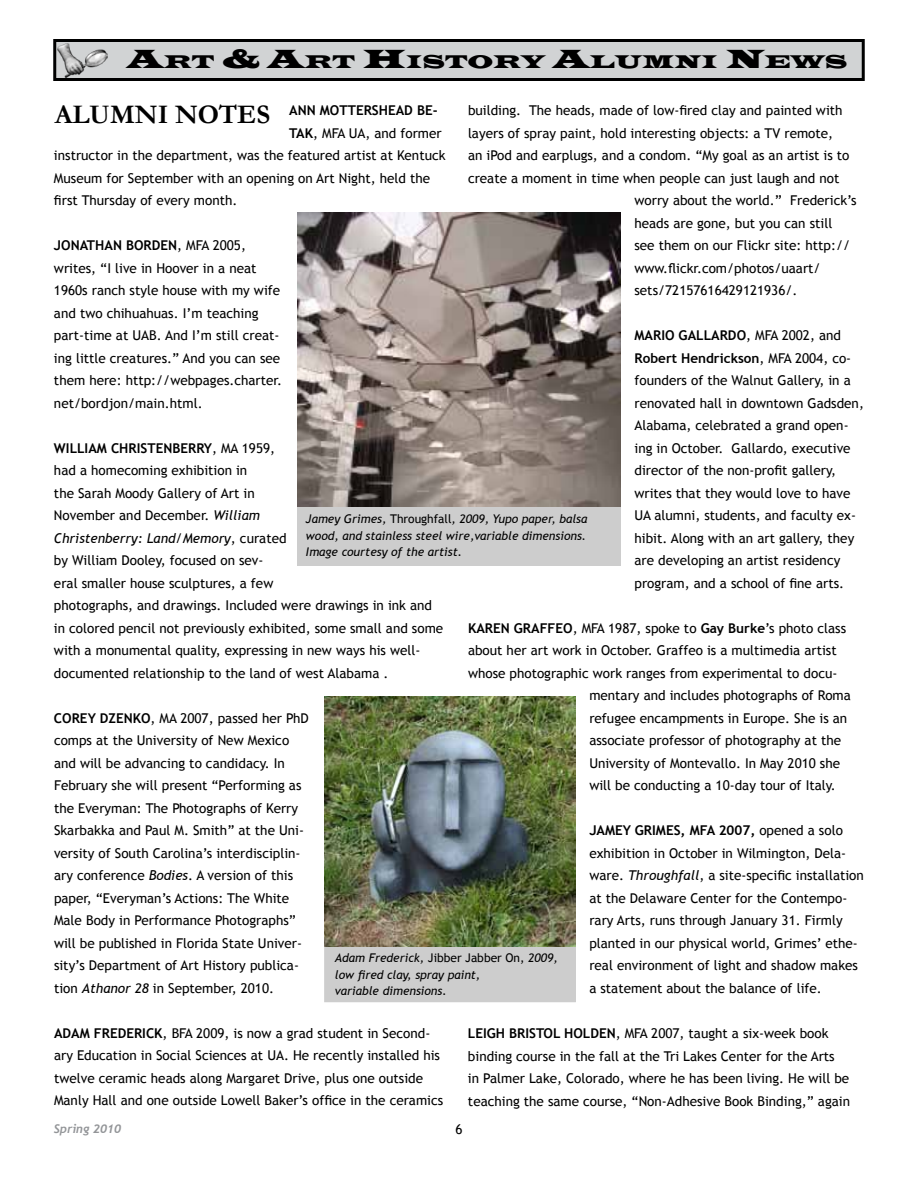
<style>
.page{position:relative;width:918px;height:1188px;background:#fff}
.page>*{position:absolute;margin:0;border:0;box-sizing:border-box;transform-origin:0 0}
.t1{font:700 27px "Garamond";color:#000}
.t2{font:18.9px "Latin Wide";color:#000}
.t3{font:13.5px/22.5px "Trebuchet MS";color:#000}
.t4{font:700 13.5px "Trebuchet MS";color:#000}
.t5{font:italic 12px/16.5px "Trebuchet MS";color:#000;text-align:justify}
.t6{font:italic 700 12px "Trebuchet";color:#939598}
.s1{font-size:27px}
.s2{font-weight:700}
.s3{font-style:italic}
.s4{font-style:normal}
</style>
<div class="page">
<div style="left:55px;top:40px;width:808px;height:40px;background:#d1d3d4"></div>
<div style="left:53px;top:39px;width:812px;height:42px;border:3px solid #000"></div>
<img style="left:57px;top:43px;width:51px;height:34px">
<div style="left:298px;top:213px;width:322px;height:352px;background:#cdcdcd"></div>
<img style="left:297px;top:213px;width:324px;height:294px">
<div style="left:325px;top:697px;width:250px;height:305px;background:#cdcdcd"></div>
<img style="left:324px;top:696px;width:252px;height:251px">
<h2 class="t2" style="left:127px;top:50px;width:722px"><span class="s1">A</span>RT <span class="s1">&amp; A</span>RT <span class="s1">H</span>ISTORY <span class="s1">A</span>LUMNI <span class="s1">N</span>EWS</h2>
<h1 class="t1" style="left:55px;top:99px;width:76px">ALUMNI</h1>
<h1 class="t1" style="left:175px;top:99px;width:22px">NOT</h1>
<h1 class="t1" style="left:237px;top:99px;width:34px">ES</h1>
<p class="t4" style="left:289px;top:102px;width:51px">ANN MOTT</p>
<p class="t4" style="left:356px;top:102px;width:83px">ERSHEAD BE-</p>
<p class="t3" style="left:289px;top:122px;width:154px"><span class="s2">TAK</span>, MFA UA, and former</p>
<p class="t3" style="left:54px;top:144px;width:393px">instructor in the department, was the featured artist at Kentuck</p>
<p class="t3" style="left:54px;top:167px;width:378px">Museum for September with an opening on Art Night, held the</p>
<p class="t3" style="left:54px;top:189px;width:185px">first Thursday of every month.</p>
<p class="t4" style="left:54px;top:237px;width:17px">JONAT</p>
<p class="t4" style="left:95px;top:237px;width:49px">HAN BORD</p>
<p class="t3" style="left:468px;top:100px;width:376px">building. The heads, made of low-fired clay and painted with</p>
<p class="t3" style="left:468px;top:122px;width:367px">layers of spray paint, hold interesting objects: a TV remote,</p>
<p class="t3" style="left:468px;top:145px;width:383px">an iPod and earplugs, and a condom. “My goal as an artist is to</p>
<p class="t3" style="left:468px;top:167px;width:373px">create a moment in time when people can just laugh and not</p>
<p class="t3" style="left:635px;top:190px;width:224px">worry about the world.” Frederick’s</p>
<p class="t3" style="left:635px;top:212px;width:199px">heads are gone, but you can still</p>
<p class="t3" style="left:635px;top:235px;width:217px">see them on our Flickr site: http://</p>
<p class="t3" style="left:635px;top:257px;width:188px">www.flickr.com/photos/uaart/</p>
<p class="t3" style="left:635px;top:280px;width:164px">sets/72157616429121936/.</p>
<p class="t4" style="left:635px;top:327px;width:19px">MARIO</p>
<p class="t4" style="left:679px;top:327px;width:43px">GALLARDO</p>
<p class="t3" style="left:54px;top:234px;width:230px;text-indent:107px"><span class="s2">EN</span>, MFA 2005, writes, “I live in Hoover in a neat<br>1960s ranch style house with my wife and two chihuahuas. I’m teaching part-time at UAB. And I’m still creat&shy;ing little creatures.” And you can see them here: http://webpages.charter. net/bordjon/main.html.</p>
<p class="t4" style="left:54px;top:440px;width:39px">WILLIAM</p>
<p class="t4" style="left:111px;top:440px;width:26px">CHRIST</p>
<p class="t3" style="left:635px;top:325px;width:231px;text-indent:112px">, MFA 2002, and <span class="s2">ROBERT HENDRICKSON</span>, MFA 2004, co&shy;founders of the Walnut Gallery, in a renovated hall in downtown Gadsden, Alabama, celebrated a grand open&shy;ing in October. Gallardo, executive director of the non-profit gallery, writes that they would love to have UA alumni, students, and faculty ex&shy;hibit. Along with an art gallery, they are developing an artist residency program, and a school of fine arts.</p>
<p class="t3" style="left:54px;top:437px;width:391px;text-indent:102px"><span class="s2">ENBERRY</span>, MA 1959,<br>had a homecoming exhibition in<br>the Sarah Moody Gallery of Art in<br>November and December. <span class="s3">William<br>Christenberry: Land/Memory</span>, curated<br>by William Dooley, focused on sev-<br>eral smaller house sculptures, a few<br>photographs, and drawings. Included were drawings in ink and in colored pencil not previously exhibited, some small and some with a monumental quality, expressing in new ways his well&shy;documented relationship to the land of west Alabama .</p>
<p class="t3" style="left:54px;top:707px;width:256px"><span class="s2">COREY DZE NKO</span>, MA 2007, passed her PhD comps at the University of New Mexico and will be advancing to candidacy. In February she will present “Performing as the Everyman: The Photographs of Kerry Skarbakka and Paul M. Smith” at the Uni&shy;versity of South Carolina’s interdisciplin&shy;ary conference <span class="s3">Bodies</span>. A version of this paper, “Everyman’s Actions: The White Male Body in Performance Photographs” will be published in Florida State Univer&shy;sity’s Department of Art History publica&shy;tion <span class="s3">Athanor 28</span> in September, 2010.</p>
<p class="t4" style="left:54px;top:1025px;width:19px">ADAM</p>
<p class="t5" style="left:306px;top:511px;width:283px">Jamey Grimes, <span class="s4">Throughfall</span>, 2009, Yupo paper, balsa wood, and stainless steel wire,variable dimensions.<br>Image courtesy of the artist.</p>
<p class="t4" style="left:468px;top:620px;width:10px">KAR</p>
<p class="t4" style="left:493px;top:620px;width:39px">EN GRAFF</p>
<p class="t3" style="left:555px;top:617px;width:292px"><span class="s2">EO</span>, MFA 1987, spoke to <span class="s2">GAY BURKE</span>’s photo class</p>
<p class="t3" style="left:468px;top:640px;width:370px">about her art work in October. Graffeo is a multimedia artist</p>
<p class="t3" style="left:468px;top:662px;width:371px">whose photographic work ranges from experimental to docu-</p>
<p class="t3" style="left:589px;top:685px;width:263px">mentary and includes photographs of Roma</p>
<p class="t3" style="left:589px;top:707px;width:259px">refugee encampments in Europe. She is an</p>
<p class="t3" style="left:589px;top:730px;width:253px">associate professor of photography at the</p>
<p class="t3" style="left:589px;top:752px;width:252px">University of Montevallo. In May 2010 she</p>
<p class="t3" style="left:589px;top:775px;width:248px">will be conducting a 10-day tour of Italy.</p>
<p class="t3" style="left:589px;top:820px;width:276px"><span class="s2">JAMEY GRIMES, MFA 2007,</span> opened a solo exhibition in October in Wilmington, Dela&shy;ware. <span class="s3">Throughfall</span>, a site-specific installation at the Delaware Center for the Contempo&shy;rary Arts, runs through January 31. Firmly planted in our physical world, Grimes’ ethe&shy;real environment of light and shadow makes a statement about the balance of life.</p>
<p class="t3" style="left:468px;top:1022px;width:384px"><span class="s2">LEIGH BRISTOL HOLDEN</span>, MFA 2007, taught a six-week book binding course in the fall at the Tri Lakes Center for the Arts<br>in Palmer Lake, Colorado, where he has been living. He will be teaching the same course, “Non-Adhesive Book Binding,” again</p>
<p class="t5" style="left:335px;top:950px;width:224px;text-align:left">Adam Frederick, <span class="s4">Jibber Jabber On,</span> 2009, low fired clay, spray paint,<br>variable dimensions.</p>
<p class="t3" style="left:54px;top:1022px;width:391px;text-indent:40px"><span class="s2">FREDERICK</span>, BFA 2009, is now a grad student in Second&shy;ary Education in Social Sciences at UA. He recently installed his twelve ceramic heads along Margaret Drive, plus one outside Manly Hall and one outside Lowell Baker’s office in the ceramics</p>
<p class="t6" style="left:54px;top:1122px;width:69px">Spring 2010</p>
<p class="t3" style="left:456px;top:1118px;width:9px">6</p>
</div>
